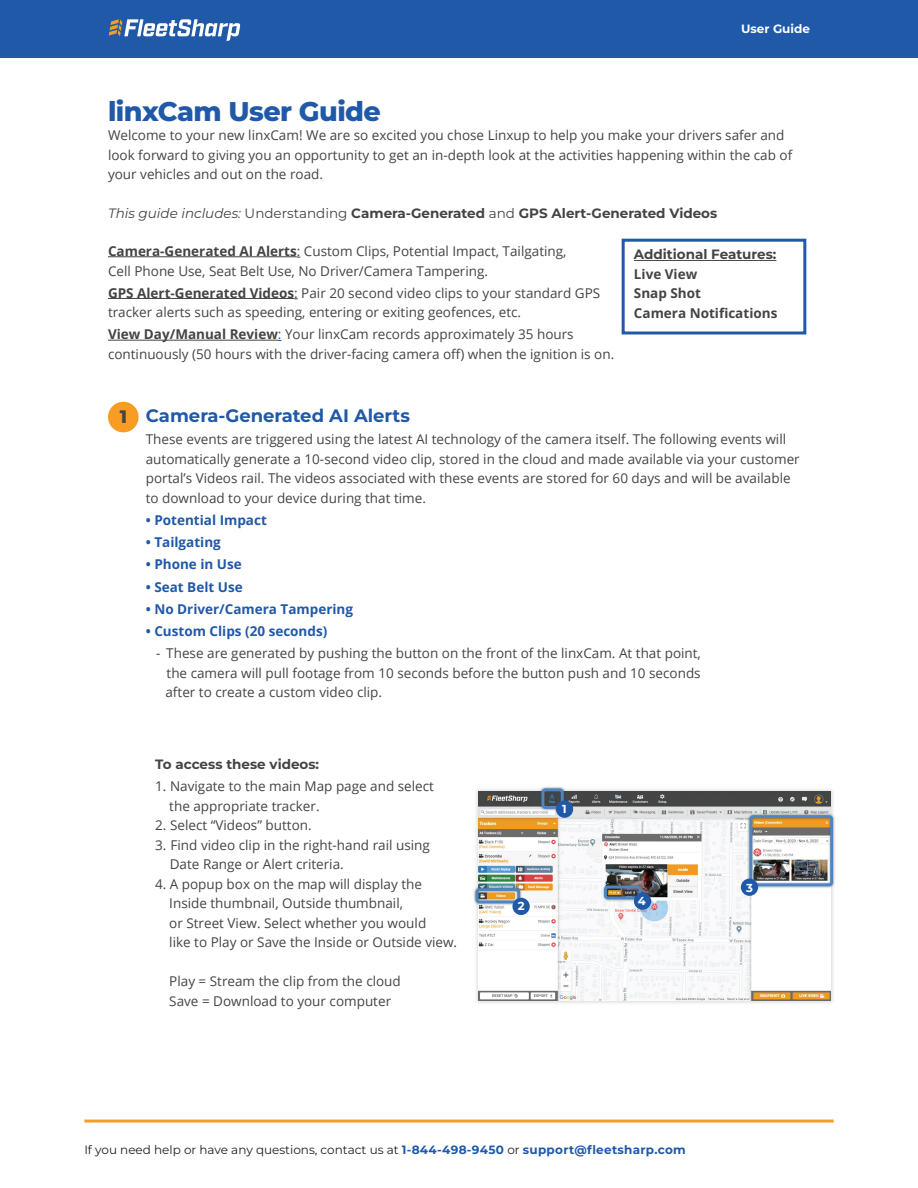
<style>
.page{position:relative;width:918px;height:1188px;background:#fff}
.page>*{position:absolute;margin:0;border:0;box-sizing:border-box;transform-origin:0 0}
.t1{font:800 27px "Montserrat";letter-spacing:-.02em;color:#2059a8}
.t2{font:700 18px "Montserrat";color:#2059a8}
.t3{font:800 18px "Montserrat";color:#434445}
.t4{font:13.5px/19.5px "Open Sans";color:#434445}
.t5{font:700 13.5px "Montserrat";color:#434445}
.t6{font:700 13.5px "Open Sans";color:#2059a8}
.t7{font:700 13.5px/19.5px "Open Sans";color:#434445}
.t8{font:12px "Montserrat";color:#231f20}
.t9{font:700 12px "Montserrat";color:#fff}
.t10{font:700 11.55px "Montserrat";color:#fff}
.s1{font-weight:400;font-style:italic}
.s2{font-weight:400}
.s3{font-weight:700}
.s4{color:#2059a8}
.s5{font-weight:700;color:#2059a8}
</style>
<div class="page">
<hr style="left:84px;top:1120px;width:750px;height:3px;background:#f89c23">
<div style="left:0;top:0;width:918px;height:57px;background:#2059a8"></div>
<svg style="left:109px;top:19px;width:131px;height:22px"></svg>
<hr style="left:108px;top:257px;width:189px;height:1px;background:#434445">
<hr style="left:108px;top:298px;width:186px;height:1px;background:#434445">
<hr style="left:108px;top:340px;width:170px;height:1px;background:#434445">
<hr style="left:634px;top:260px;width:142px;height:1px;background:#434445">
<div style="left:108px;top:402px;width:31px;height:30px;background:#f89c23;border-radius:50%"></div>
<div style="left:474px;top:786px;width:362px;height:219px;background:#434445;opacity:.2"></div>
<img style="left:479px;top:791px;width:352px;height:209px">
<div style="left:539px;top:786px;width:27px;height:25px;background:#434445;opacity:.58"></div>
<div style="left:541px;top:788px;width:23px;height:21px;border:3px solid #4e86c5;border-radius:3px"></div>
<div style="left:473px;top:886px;width:50px;height:20px;background:#434445;opacity:.58"></div>
<div style="left:476px;top:888px;width:44px;height:15px;border:3px solid #4e86c5;border-radius:3px"></div>
<div style="left:602px;top:884px;width:42px;height:18px;background:#434445;opacity:.58"></div>
<div style="left:604px;top:886px;width:37px;height:13px;border:3px solid #4e86c5;border-radius:3px"></div>
<div style="left:747px;top:813px;width:88px;height:76px;background:#434445;opacity:.58"></div>
<div style="left:750px;top:815px;width:83px;height:71px;border:3px solid #4e86c5;border-radius:3px"></div>
<div style="left:556px;top:801px;width:17px;height:17px;background:#2059a8;border-radius:50%"></div>
<div style="left:512px;top:898px;width:18px;height:17px;background:#2059a8;border-radius:50%"></div>
<div style="left:634px;top:893px;width:17px;height:17px;background:#2059a8;border-radius:50%"></div>
<div style="left:741px;top:879px;width:17px;height:17px;background:#2059a8;border-radius:50%"></div>
<div style="left:622px;top:239px;width:184px;height:95px;border:3px solid #2059a8"></div>
<p class="t9" style="left:741px;top:21px;width:70px">User Guide</p>
<h1 class="t1" style="left:108px;top:93px;width:274px">linxCam User Guide</h1>
<p class="t4" style="left:108px;top:125px;width:686px">Welcome to your new linxCam! We are so excited you chose Linxup to help you make your drivers safer and look forward to giving you an opportunity to get an in-depth look at the activities happening within the cab of your vehicles and out on the road.</p>
<p class="t5" style="left:108px;top:204px;width:611px"><span class="s1">This guide includes:</span> <span class="s2">Understanding</span> Camera-Generated <span class="s2">and</span> GPS Alert-Generated Videos</p>
<p class="t4" style="left:108px;top:241px;width:460px"><span class="s3">Camera-Generated AI Alerts</span>: Custom Clips, Potential Impact, Tailgating,<br>Cell Phone Use, Seat Belt Use, No Driver/Camera Tampering.</p>
<p class="t4" style="left:108px;top:283px;width:494px"><span class="s3">GPS Alert-Generated Videos</span>: Pair 20 second video clips to your standard GPS tracker alerts such as speeding, entering or exiting geofences, etc.</p>
<p class="t4" style="left:108px;top:324px;width:508px"><span class="s3">View Day/Manual Review</span><span class="s4">:</span> Your linxCam records approximately 35 hours continuously (50 hours with the driver-facing camera off) when the ignition is on.</p>
<p class="t5" style="left:634px;top:245px;width:144px">Additional Features:</p>
<p class="t7" style="left:634px;top:264px;width:145px">Live View<br>Snap Shot<br>Camera Notifications</p>
<h2 class="t3" style="left:120px;top:404px;width:9px">1</h2>
<h2 class="t2" style="left:146px;top:404px;width:266px">Camera-Generated AI Alerts</h2>
<p class="t4" style="left:146px;top:429px;width:655px">These events are triggered using the latest AI technology of the camera itself. The following events will automatically generate a 10-second video clip, stored in the cloud and made available via your customer portal’s Videos rail. The videos associated with these events are stored for 60 days and will be available to download to your device during that time.</p>
<p class="t6" style="left:146px;top:511px;width:123px">• Potential Impact</p>
<p class="t6" style="left:146px;top:533px;width:77px">• Tailgating</p>
<p class="t6" style="left:146px;top:555px;width:98px">• Phone in Use</p>
<p class="t6" style="left:146px;top:577px;width:98px">• Seat Belt Use</p>
<p class="t6" style="left:146px;top:600px;width:209px">• No Driver/Camera Tampering</p>
<p class="t6" style="left:146px;top:622px;width:183px">• Custom Clips (20 seconds)</p>
<p class="t4" style="left:165px;top:643px;width:537px;text-align:justify;text-indent:-9px">- These are generated by pushing the button on the front of the linxCam. At that point, the camera will pull footage from 10 seconds before the button push and 10 seconds after to create a custom video clip.</p>
<p class="t5" style="left:155px;top:755px;width:165px">To access these videos:</p>
<p class="t4" style="left:169px;top:776px;width:266px;text-indent:-14px">1. Navigate to the main Map page and select the appropriate tracker.</p>
<p class="t4" style="left:155px;top:815px;width:158px">2. Select “Videos” button.</p>
<p class="t4" style="left:170px;top:835px;width:262px;text-indent:-15px">3. Find video clip in the right-hand rail using<br>Date Range or Alert criteria.</p>
<p class="t4" style="left:169px;top:874px;width:289px;text-indent:-14px">4. A popup box on the map will display the Inside thumbnail, Outside thumbnail,<br>or Street View. Select whether you would<br>like to Play or Save the Inside or Outside view.</p>
<p class="t4" style="left:169px;top:971px;width:233px">Play = Stream the clip from the cloud<br>Save = Download to your computer</p>
<p class="t10" style="left:518px;top:898px;width:8px">2</p>
<p class="t10" style="left:562px;top:802px;width:6px">1</p>
<p class="t10" style="left:638px;top:893px;width:9px">4</p>
<p class="t10" style="left:746px;top:880px;width:8px">3</p>
<p class="t8" style="left:84px;top:1142px;width:603px">If you need help or have any questions, contact us at <span class="s5">1-844-498-9450</span> or <span class="s5">support@fleetsharp.com</span></p>
</div>
